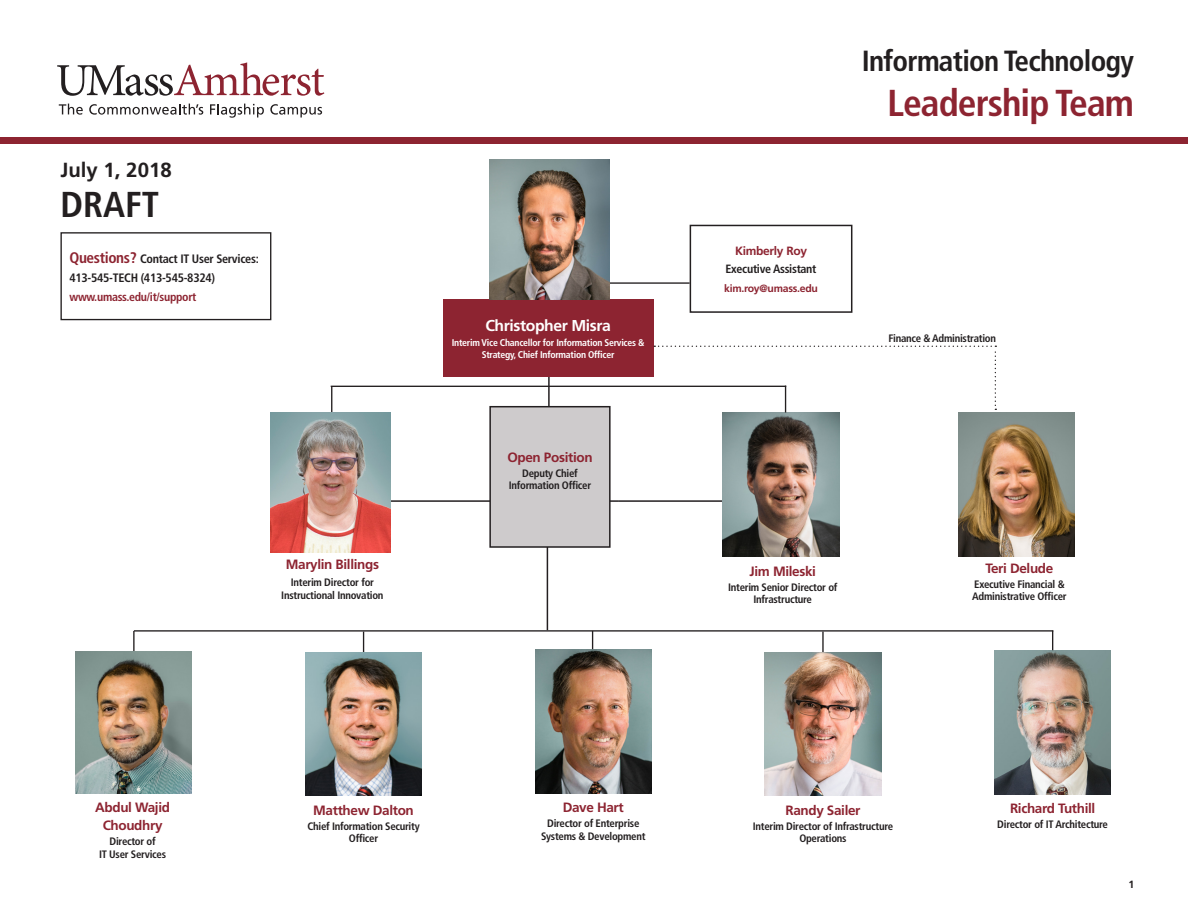
<style>
.page{position:relative;width:1188px;height:918px;background:#fff}
.page>*{position:absolute;margin:0;border:0;box-sizing:border-box;transform-origin:0 0}
.t1{font:700 condensed 37.5px "Frutiger LT Std";letter-spacing:-.025em;color:#8d2431}
.heading_3{font:700 condensed 36px "Frutiger LT Std";color:#231f20}
.t2{font:700 condensed 29.1px "Frutiger LT Std";letter-spacing:-.025em;color:#231f20}
.heading_3-2{font:700 20.4px "Frutiger LT Std";color:#231f20}
.Name{font:700 15.75px "Frutiger LT Std";letter-spacing:-.025em;color:#fff}
.Name-2{font:700 13.5px/18px "Frutiger LT Std";letter-spacing:-.025em;color:#8d2431;text-align:center}
.Name-3{font:700 condensed 12.15px/18.8px "Frutiger LT Std";letter-spacing:-.025em;color:#231f20}
.Name-4{font:700 condensed 12px "Frutiger LT Std";letter-spacing:-.025em;color:#8d2431}
.Name-5{font:700 condensed 12px "Frutiger LT Std";letter-spacing:-.025em;color:#231f20}
.Name-6{font:700 12px "Frutiger LT Std";letter-spacing:-.025em;color:#8d2431}
.t3{font:700 condensed 10.8px/12.1px "Frutiger LT Std";letter-spacing:-.025em;color:#231f20;text-align:center}
.Name-7{font:700 10.5px "Frutiger LT Std";letter-spacing:-.025em;color:#8d2431}
.t4{font:700 10.5px "Frutiger LT Std";color:#231f20}
.t5{font:700 condensed 9.75px/12.1px "Frutiger LT Std";letter-spacing:-.025em;color:#fff;text-align:center}
.s1{font-size:15.3px;color:#8d2431}
</style>
<div class="page">
<div style="left:60px;top:232px;width:211px;height:88px;border:1px solid #231f20"></div>
<svg style="left:57px;top:62px;width:267px;height:34px"></svg>
<svg style="left:59px;top:104px;width:24px;height:11px"></svg>
<svg style="left:89px;top:104px;width:114px;height:11px"></svg>
<svg style="left:210px;top:104px;width:54px;height:14px"></svg>
<svg style="left:270px;top:104px;width:52px;height:14px"></svg>
<div style="left:0;top:137px;width:1188px;height:7px;background:#8d2431"></div>
<hr style="left:135px;top:630px;width:918px;height:2px;background:#231f20">
<hr style="left:133px;top:631px;width:2px;height:21px;background:#231f20">
<hr style="left:548px;top:369px;width:2px;height:144px;background:#231f20">
<hr style="left:547px;top:497px;width:1px;height:133px;background:#231f20">
<img style="left:995px;top:650px;width:116px;height:144px">
<svg style="left:1052px;top:632px;width:1px;height:18px"></svg>
<img style="left:535px;top:649px;width:116px;height:144px">
<svg style="left:592px;top:632px;width:1px;height:17px"></svg>
<hr style="left:379px;top:500px;width:239px;height:2px;background:#231f20">
<hr style="left:618px;top:500px;width:187px;height:2px;background:#231f20">
<div style="left:443px;top:300px;width:211px;height:77px;background:#8d2431"></div>
<img style="left:723px;top:413px;width:116px;height:143px">
<hr style="left:822px;top:632px;width:2px;height:20px;background:#231f20">
<img style="left:765px;top:652px;width:116px;height:144px">
<svg style="left:363px;top:632px;width:1px;height:20px"></svg>
<img style="left:305px;top:652px;width:117px;height:144px">
<img style="left:76px;top:652px;width:116px;height:142px">
<img style="left:959px;top:413px;width:116px;height:143px">
<div style="left:690px;top:225px;width:162px;height:88px;border:2px solid #231f20"></div>
<hr style="left:594px;top:282px;width:96px;height:2px;background:#231f20">
<hr style="left:331px;top:386px;width:455px;height:1px;background:#231f20">
<svg style="left:654px;top:346px;width:342px;height:67px"></svg>
<svg style="left:331px;top:387px;width:1px;height:26px"></svg>
<img style="left:271px;top:413px;width:120px;height:140px">
<img style="left:490px;top:159px;width:119px;height:140px">
<div style="left:490px;top:407px;width:120px;height:140px;background:#cecbcc"></div>
<div style="left:489px;top:406px;width:122px;height:142px;border:2px solid #231f20"></div>
<p class="heading_3-2" style="left:60px;top:158px;width:113px">July 1, 2018</p>
<p class="heading_3" style="left:60px;top:183px;width:100px">DRAFT</p>
<p class="Name-3" style="left:70px;top:250px;width:191px"><span class="s1">Questions?</span> Contact IT User Services:<br>413-545-TECH (413-545-8324)</p>
<p class="Name-4" style="left:70px;top:289px;width:128px">www.umass.edu/it/support</p>
<p class="Name-2" style="left:286px;top:556px;width:95px">Marylin Billings</p>
<p class="t3" style="left:281px;top:575px;width:104px;line-height:13.5px">Interim Director for<br>Instructional Innovation</p>
<p class="Name" style="left:485px;top:316px;width:127px">Christopher Misra</p>
<p class="t5" style="left:452px;top:336px;width:194px">Interim Vice Chancellor for Information Services &amp;<br>Strategy, Chief Information Officer</p>
<p class="Name-2" style="left:507px;top:449px;width:87px">Open Position</p>
<p class="t3" style="left:509px;top:468px;width:84px">Deputy Chief<br>Information Officer</p>
<p class="Name-2" style="left:95px;top:798px;width:76px">Abdul Wajid<br>Choudhry</p>
<p class="t3" style="left:99px;top:836px;width:68px">Director of<br>IT User Services</p>
<p class="Name-2" style="left:313px;top:801px;width:102px">Matthew Dalton</p>
<p class="t3" style="left:307px;top:820px;width:114px">Chief Information Security<br>Officer</p>
<p class="Name-2" style="left:563px;top:798px;width:63px">Dave Hart</p>
<p class="t3" style="left:541px;top:818px;width:106px">Director of Enterprise<br>Systems &amp; Development</p>
<p class="t2" style="left:862px;top:44px;width:274px">Information Technology</p>
<p class="t1" style="left:887px;top:81px;width:248px">Leadership Team</p>
<p class="Name-6" style="left:735px;top:243px;width:74px">Kimberly Roy</p>
<p class="Name-5" style="left:726px;top:262px;width:92px">Executive Assistant</p>
<p class="Name-7" style="left:724px;top:282px;width:95px">kim.roy@umass.edu</p>
<p class="t3" style="left:888px;top:332px;width:109px">Finance &amp; Administration</p>
<p class="Name-2" style="left:750px;top:562px;width:68px">Jim Mileski</p>
<p class="t3" style="left:728px;top:581px;width:111px">Interim Senior Director of<br>Infrastructure</p>
<p class="Name-2" style="left:985px;top:559px;width:69px">Teri Delude</p>
<p class="t3" style="left:972px;top:578px;width:96px;text-align:left">Executive Financial &amp;<br>Administrative Officer</p>
<p class="Name-2" style="left:785px;top:801px;width:77px">Randy Sailer</p>
<p class="t3" style="left:753px;top:820px;width:142px">Interim Director of Infrastructure<br>Operations</p>
<p class="Name-2" style="left:1010px;top:799px;width:87px">Richard Tuthill</p>
<p class="t3" style="left:997px;top:819px;width:112px">Director of IT Architecture</p>
<p class="t4" style="left:1129px;top:879px;width:7px">1</p>
</div>
